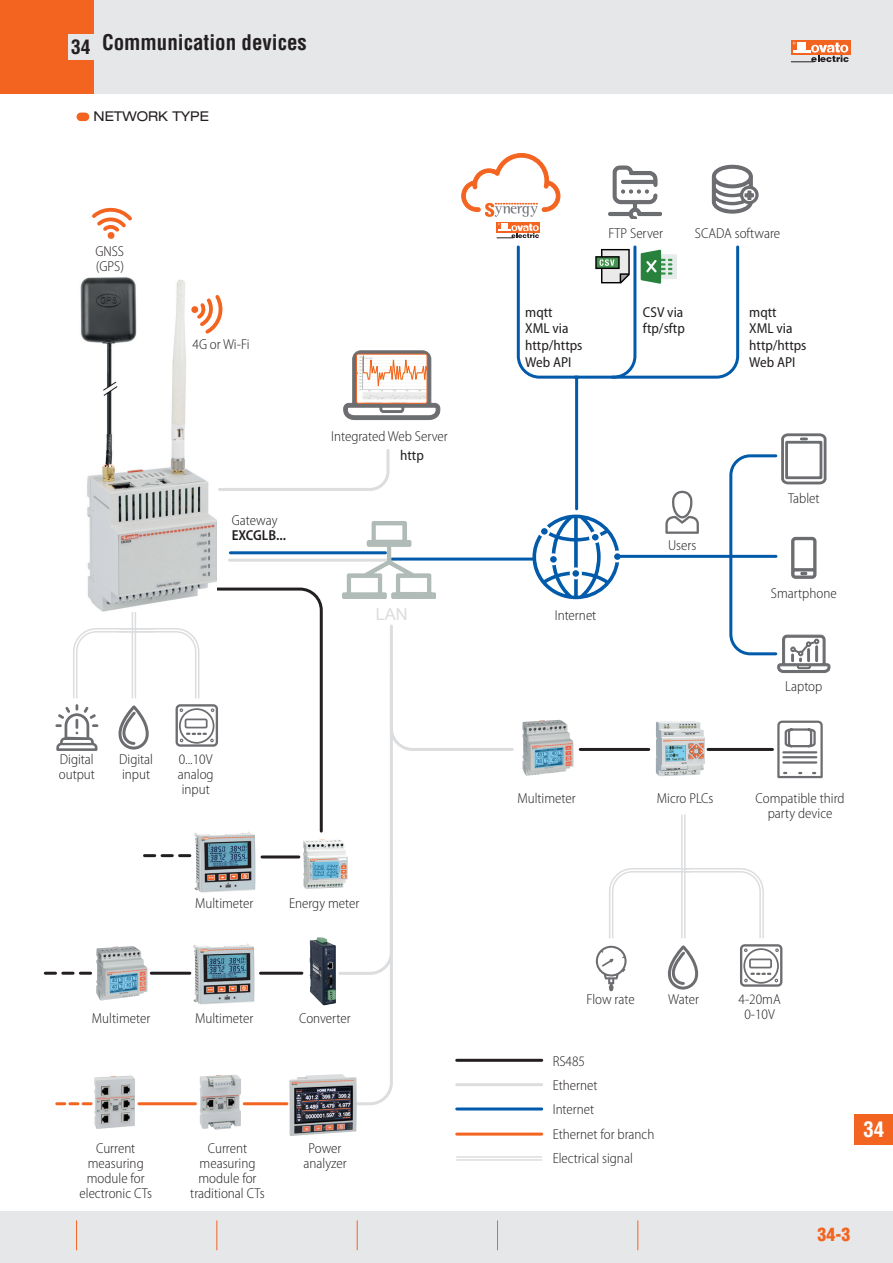
<style>
.page{position:relative;width:893px;height:1263px;background:#fff}
.page>*{position:absolute;margin:0;border:0;box-sizing:border-box;transform-origin:0 0}
.t1{font:700 condensed 21px "Helvetica";color:#231f20}
.t2{font:700 condensed 21px "Helvetica";color:#fff}
.t3{font:900 condensed 18px "Helvetica";color:#f36421}
.t4{font:16.5px "Arial";color:#dcdddf}
.t5{font:300 semi-condensed 14.4px/15px "Myriad Pro";color:#231f20;text-align:center}
.t6{font:semi-condensed 14.4px/16.8px "Myriad Pro";color:#231f20}
.t7{font:600 semi-condensed 14.4px "Myriad Pro";color:#231f20}
.t8{font:expanded 13.5px "Helvetica Neue";color:#231f20}
</style>
<div class="page">
<div style="left:855px;top:1114px;width:38px;height:30px;background:#f36421"></div>
<div style="left:0;top:1212px;width:893px;height:51px;background:#e6e7e9"></div>
<div style="left:0;top:0;width:893px;height:94px;background:#e6e7e9"></div>
<div style="left:791px;top:40px;width:59px;height:15px;background:#f36421"></div>
<svg style="left:791px;top:42px;width:58px;height:21px"></svg>
<div style="left:0;top:0;width:94px;height:94px;background:#f36421"></div>
<div style="left:68px;top:34px;width:28px;height:26px;background:#e6e7e9"></div>
<hr style="left:76px;top:1220px;width:1px;height:30px;background:#f36421">
<hr style="left:216px;top:1220px;width:1px;height:30px;background:#f36421">
<hr style="left:357px;top:1220px;width:1px;height:30px;background:#f36421">
<hr style="left:497px;top:1220px;width:1px;height:30px;background:#f36421">
<hr style="left:637px;top:1220px;width:1px;height:30px;background:#f36421">
<div style="left:77px;top:113px;width:12px;height:8px;background:#f36421;border-radius:4px"></div>
<svg style="left:711px;top:164px;width:48px;height:50px"></svg>
<svg style="left:532px;top:515px;width:87px;height:84px"></svg>
<div style="left:541px;top:528px;width:7px;height:7px;background:#015aaa;border-radius:50%"></div>
<div style="left:592px;top:534px;width:7px;height:6px;background:#015aaa;border-radius:50%"></div>
<div style="left:614px;top:553px;width:7px;height:7px;background:#015aaa;border-radius:50%"></div>
<div style="left:572px;top:570px;width:7px;height:7px;background:#015aaa;border-radius:50%"></div>
<div style="left:550px;top:556px;width:7px;height:7px;background:#015aaa;border-radius:50%"></div>
<img style="left:608px;top:165px;width:54px;height:53px">
<svg style="left:665px;top:491px;width:34px;height:43px"></svg>
<svg style="left:596px;top:946px;width:31px;height:45px"></svg>
<svg style="left:668px;top:947px;width:31px;height:43px"></svg>
<div style="left:740px;top:944px;width:42px;height:43px;border:2px solid #6c6d70;border-radius:4px"></div>
<svg style="left:742px;top:947px;width:38px;height:37px"></svg>
<svg style="left:777px;top:720px;width:46px;height:59px"></svg>
<hr style="left:229px;top:559px;width:161px;height:3px;background:#dcdddf">
<hr style="left:390px;top:626px;width:3px;height:311px;background:#dcdddf">
<hr style="left:262px;top:855px;width:37px;height:3px;background:#231f20">
<img style="left:194px;top:834px;width:61px;height:59px">
<svg style="left:144px;top:854px;width:46px;height:3px"></svg>
<svg style="left:45px;top:972px;width:46px;height:3px"></svg>
<img style="left:303px;top:839px;width:20px;height:47px">
<hr style="left:260px;top:972px;width:42px;height:3px;background:#231f20">
<hr style="left:151px;top:972px;width:39px;height:3px;background:#231f20">
<img style="left:193px;top:943px;width:61px;height:61px">
<hr style="left:391px;top:558px;width:142px;height:3px;background:#015aaa">
<hr style="left:230px;top:551px;width:156px;height:3px;background:#015aaa">
<hr style="left:621px;top:555px;width:155px;height:3px;background:#015aaa">
<hr style="left:575px;top:377px;width:3px;height:132px;background:#015aaa">
<hr style="left:708px;top:748px;width:64px;height:3px;background:#231f20">
<hr style="left:580px;top:748px;width:69px;height:3px;background:#231f20">
<img style="left:656px;top:721px;width:49px;height:55px">
<hr style="left:684px;top:815px;width:2px;height:123px;background:#dcdddf">
<hr style="left:681px;top:815px;width:2px;height:123px;background:#dcdddf">
<hr style="left:457px;top:1059px;width:85px;height:3px;background:#231f20">
<hr style="left:457px;top:1083px;width:85px;height:3px;background:#dcdddf">
<hr style="left:457px;top:1107px;width:85px;height:3px;background:#015aaa">
<hr style="left:457px;top:1159px;width:85px;height:2px;background:#dcdddf">
<hr style="left:457px;top:1156px;width:85px;height:2px;background:#dcdddf">
<img style="left:522px;top:720px;width:51px;height:56px">
<img style="left:96px;top:946px;width:51px;height:55px">
<img style="left:342px;top:521px;width:94px;height:78px">
<svg style="left:728px;top:433px;width:103px;height:240px"></svg>
<svg style="left:338px;top:936px;width:55px;height:169px"></svg>
<svg style="left:609px;top:867px;width:155px;height:72px"></svg>
<svg style="left:393px;top:732px;width:121px;height:19px"></svg>
<div style="left:497px;top:222px;width:43px;height:10px;background:#f36421"></div>
<svg style="left:497px;top:223px;width:243px;height:157px"></svg>
<svg style="left:461px;top:153px;width:100px;height:64px"></svg>
<img style="left:309px;top:937px;width:27px;height:68px">
<hr style="left:244px;top:1102px;width:43px;height:3px;background:#f36421">
<hr style="left:139px;top:1102px;width:56px;height:3px;background:#f36421">
<svg style="left:57px;top:1102px;width:34px;height:3px"></svg>
<img style="left:200px;top:1075px;width:32px;height:55px">
<img style="left:289px;top:1074px;width:68px;height:62px">
<img style="left:94px;top:1075px;width:41px;height:54px">
<hr style="left:457px;top:1132px;width:85px;height:3px;background:#f36421">
<svg style="left:343px;top:350px;width:97px;height:70px"></svg>
<svg style="left:55px;top:587px;width:268px;height:247px"></svg>
<img style="left:64px;top:277px;width:153px;height:334px">
<svg style="left:190px;top:292px;width:33px;height:45px"></svg>
<svg style="left:92px;top:207px;width:40px;height:32px"></svg>
<svg style="left:218px;top:449px;width:172px;height:42px"></svg>
<h1 class="t1" style="left:71px;top:30px;width:237px"><sub>34</sub> Communication devices</h1>
<p class="t8" style="left:94px;top:108px;width:117px">NETWORK TYPE</p>
<p class="t5" style="left:95px;top:244px;width:30px;text-align:left">GNSS (GPS)</p>
<p class="t5" style="left:192px;top:337px;width:59px">4G or Wi-Fi</p>
<p class="t5" style="left:232px;top:513px;width:47px">Gateway</p>
<p class="t7" style="left:232px;top:527px;width:56px">EXCGLB...</p>
<p class="t5" style="left:331px;top:429px;width:118px">Integrated Web Server</p>
<p class="t6" style="left:400px;top:446px;width:25px">http</p>
<p class="t4" style="left:376px;top:604px;width:34px">LAN</p>
<p class="t5" style="left:59px;top:752px;width:38px;text-align:left">Digital output</p>
<p class="t5" style="left:119px;top:752px;width:35px;text-align:left">Digital input</p>
<p class="t5" style="left:178px;top:752px;width:37px;text-align:justify">0...10V analog input</p>
<p class="t5" style="left:195px;top:895px;width:60px">Multimeter</p>
<p class="t5" style="left:289px;top:895px;width:72px">Energy meter</p>
<p class="t5" style="left:92px;top:1011px;width:60px">Multimeter</p>
<p class="t5" style="left:195px;top:1011px;width:60px">Multimeter</p>
<p class="t5" style="left:299px;top:1011px;width:53px">Converter</p>
<p class="t5" style="left:79px;top:1141px;width:74px">Current measuring module for electronic CTs</p>
<p class="t5" style="left:190px;top:1141px;width:76px">Current measuring module for traditional CTs</p>
<p class="t5" style="left:303px;top:1141px;width:45px">Power analyzer</p>
<p class="t5" style="left:608px;top:225px;width:56px">FTP Server</p>
<p class="t5" style="left:695px;top:225px;width:87px">SCADA software</p>
<p class="t6" style="left:525px;top:303px;width:59px">mqtt<br>XML via http/https<br>Web API</p>
<p class="t6" style="left:643px;top:303px;width:43px">CSV via ftp/sftp</p>
<p class="t6" style="left:749px;top:303px;width:59px">mqtt<br>XML via http/https<br>Web API</p>
<p class="t5" style="left:555px;top:608px;width:43px">Internet</p>
<p class="t5" style="left:517px;top:790px;width:60px">Multimeter</p>
<p class="t5" style="left:668px;top:537px;width:30px">Users</p>
<p class="t5" style="left:657px;top:790px;width:58px">Micro PLCs</p>
<p class="t5" style="left:788px;top:491px;width:33px">Tablet</p>
<p class="t5" style="left:771px;top:586px;width:67px">Smartphone</p>
<p class="t5" style="left:785px;top:679px;width:39px">Laptop</p>
<p class="t5" style="left:756px;top:790px;width:90px">Compatible third party device</p>
<p class="t5" style="left:587px;top:992px;width:50px">Flow rate</p>
<p class="t5" style="left:668px;top:992px;width:32px">Water</p>
<p class="t5" style="left:553px;top:1049px;width:103px;line-height:24.3px;text-align:left">RS485<br>Ethernet<br>Internet<br>Ethernet for branch<br>Electrical signal</p>
<p class="t5" style="left:738px;top:992px;width:44px">4-20mA<br>0-10V</p>
<h1 class="t2" style="left:863px;top:1117px;width:22px">34</h1>
<p class="t3" style="left:817px;top:1223px;width:34px">34-3</p>
</div>
